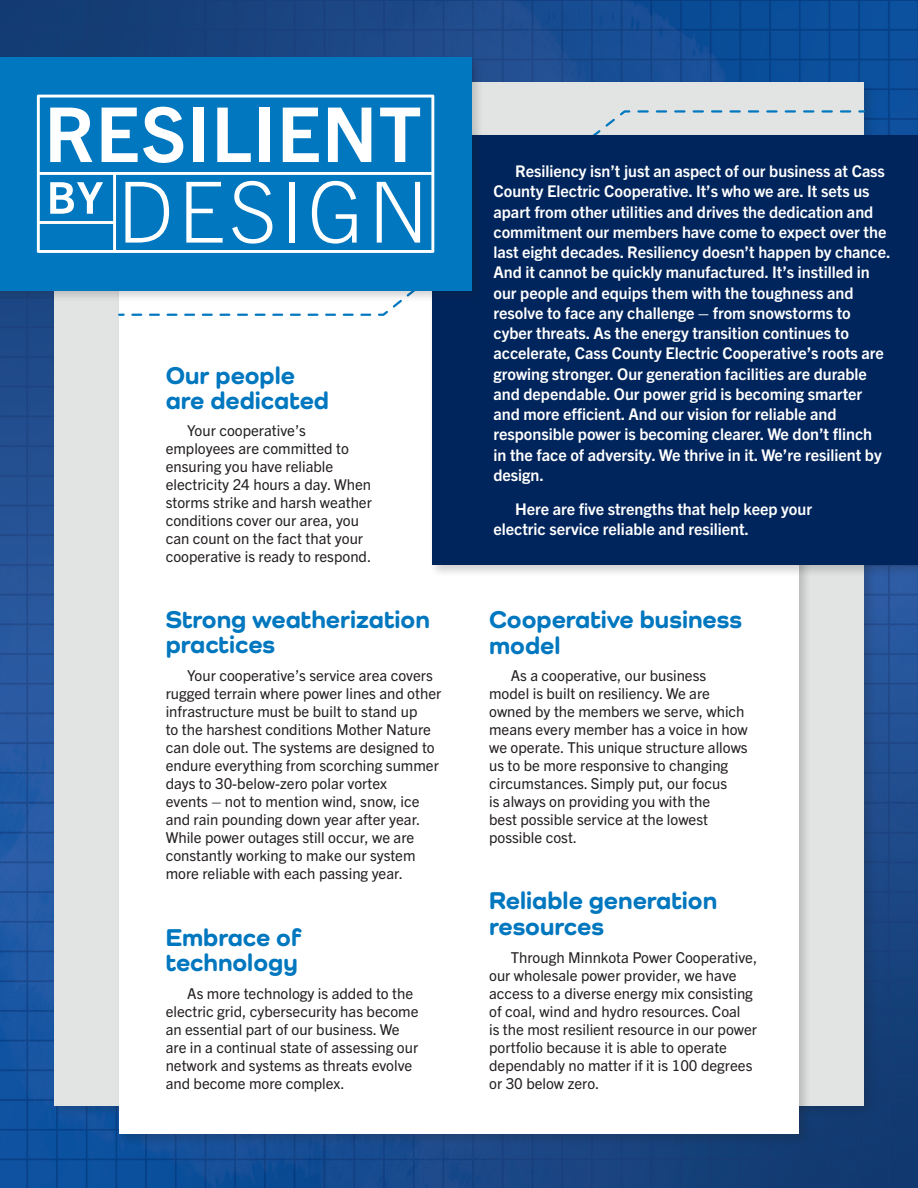
<style>
.page{position:relative;width:918px;height:1188px;background:#fff}
.page>*{position:absolute;margin:0;border:0;box-sizing:border-box;transform-origin:0 0}
.Heading_1{font:800 25.2px/25.5px "Como";color:#0077bf}
.Main_Paragraph{font:700 16.2px/20.2px "Trade Gothic Next LT Pro";color:#fff}
.Main_Paragraph-2{font:15px/18px "Trade Gothic Next LT Pro";color:#231f20}
</style>
<div class="page">
<img style="left:0;top:0;width:918px;height:1188px">
<div style="left:54px;top:83px;width:810px;height:1022px;background:#e2e4e4"></div>
<div style="left:116px;top:264px;width:695px;height:882px;background:#231f20;opacity:.2"></div>
<div style="left:119px;top:267px;width:680px;height:867px;background:#fff"></div>
<svg style="left:117px;top:303px;width:271px;height:14px"></svg>
<div style="left:429px;top:132px;width:489px;height:445px;background:#231f20;opacity:.2"></div>
<div style="left:432px;top:135px;width:486px;height:430px;background:#00255c"></div>
<div style="left:0;top:54px;width:484px;height:249px;background:#231f20;opacity:.2"></div>
<div style="left:0;top:57px;width:472px;height:233px;background:#0077bf"></div>
<svg style="left:377px;top:108px;width:489px;height:204px"></svg>
<svg style="left:37px;top:95px;width:397px;height:158px"></svg>
<svg style="left:50px;top:182px;width:53px;height:32px"></svg>
<p class="Heading_1" style="left:166px;top:362px;width:165px">Our people are dedicated</p>
<p class="Main_Paragraph-2" style="left:166px;top:421px;width:208px;text-indent:22px">Your cooperative’s employees are committed to ensuring you have reliable electricity 24 hours a day. When storms strike and harsh weather conditions cover our area, you can count on the fact that your cooperative is ready to respond.</p>
<p class="Heading_1" style="left:166px;top:606px;width:266px">Strong weatherization practices</p>
<p class="Main_Paragraph-2" style="left:166px;top:666px;width:277px;text-indent:22px">Your cooperative’s service area covers rugged terrain where power lines and other infrastructure must be built to stand up<br>to the harshest conditions Mother Nature can dole out. The systems are designed to endure everything from scorching summer days to 30-below-zero polar vortex<br>events – not to mention wind, snow, ice and rain pounding down year after year.<br>While power outages still occur, we are constantly working to make our system more reliable with each passing year.</p>
<p class="Heading_1" style="left:166px;top:924px;width:137px">Embrace of technology</p>
<p class="Main_Paragraph-2" style="left:166px;top:983px;width:254px;text-indent:22px">As more technology is added to the electric grid, cybersecurity has become an essential part of our business. We are in a continual state of assessing our network and systems as threats evolve and become more complex.</p>
<p class="Main_Paragraph" style="left:494px;top:160px;width:399px;text-indent:22px">Resiliency isn’t just an aspect of our business at Cass County Electric Cooperative. It’s who we are. It sets us apart from other utilities and drives the dedication and commitment our members have come to expect over the last eight decades. Resiliency doesn’t happen by chance.<br>And it cannot be quickly manufactured. It’s instilled in our people and equips them with the toughness and resolve to face any challenge – from snowstorms to cyber threats. As the energy transition continues to accelerate, Cass County Electric Cooperative’s roots are growing stronger. Our generation facilities are durable and dependable. Our power grid is becoming smarter and more efficient. And our vision for reliable and responsible power is becoming clearer. We don’t flinch<br>in the face of adversity. We thrive in it. We’re resilient by design.</p>
<p class="Main_Paragraph" style="left:494px;top:498px;width:320px;text-indent:22px">Here are five strengths that help keep your electric service reliable and resilient.</p>
<p class="Heading_1" style="left:489px;top:605px;width:254px;line-height:26.2px">Cooperative business model</p>
<p class="Main_Paragraph-2" style="left:489px;top:666px;width:260px;text-indent:22px">As a cooperative, our business model is built on resiliency. We are owned by the members we serve, which means every member has a voice in how we operate. This unique structure allows us to be more responsive to changing circumstances. Simply put, our focus<br>is always on providing you with the<br>best possible service at the lowest possible cost.</p>
<p class="Heading_1" style="left:489px;top:887px;width:230px">Reliable generation resources</p>
<p class="Main_Paragraph-2" style="left:489px;top:947px;width:270px;text-indent:22px">Through Minnkota Power Cooperative, our wholesale power provider, we have access to a diverse energy mix consisting of coal, wind and hydro resources. Coal<br>is the most resilient resource in our power portfolio because it is able to operate dependably no matter if it is 100 degrees or 30 below zero.</p>
</div>
